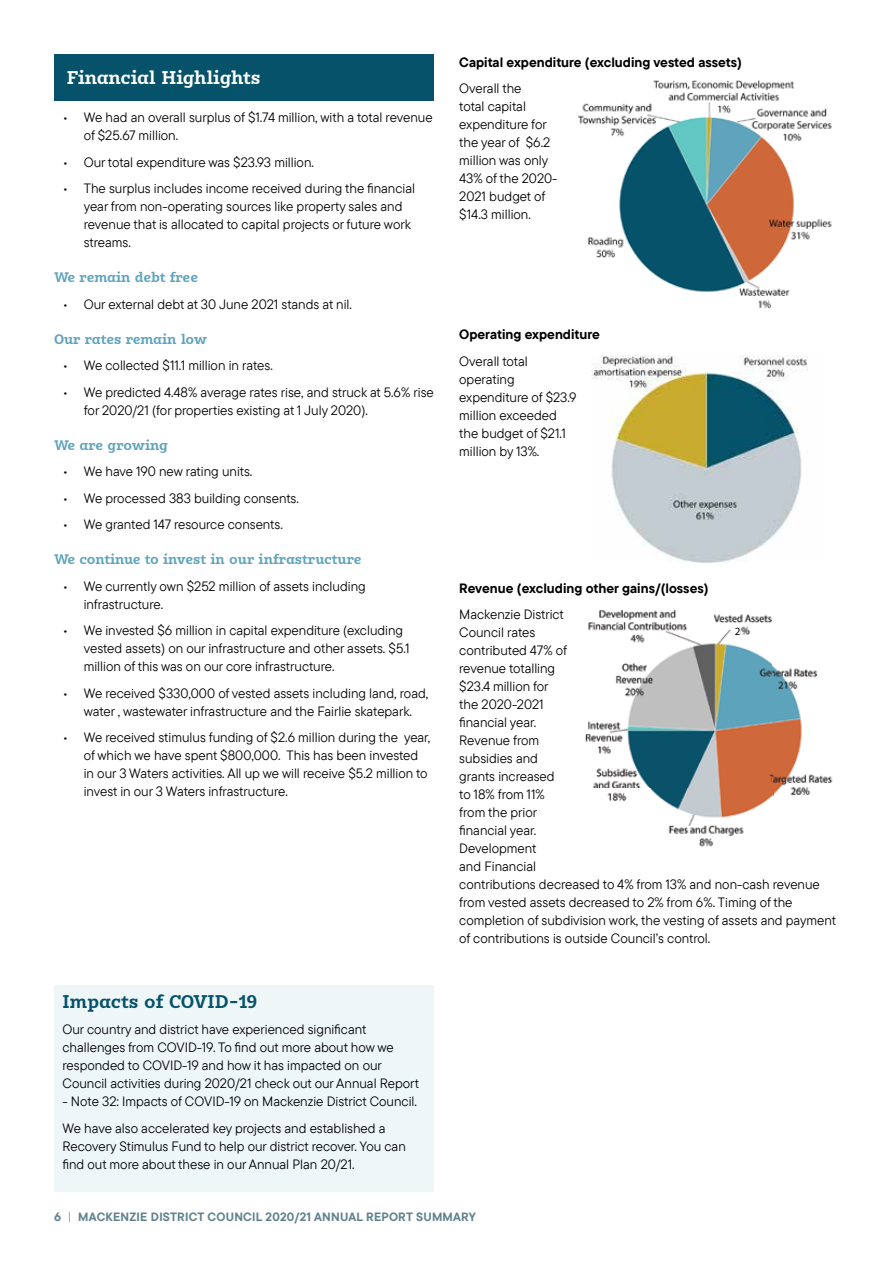
<style>
.page{position:relative;width:893px;height:1263px;background:#fff}
.page>*{position:absolute;margin:0;border:0;box-sizing:border-box;transform-origin:0 0}
.t1{font:700 18px "Karbid Slab Pro";letter-spacing:-.01em;color:#fff}
.t2{font:700 18px "Karbid Slab Pro";color:#05526a}
.t3{font:13.5px/18px "TT Commons Pro";color:#000}
.t4{font:700 13.5px "TT Commons Pro";color:#000}
.t5{font:700 13.5px "Karbid Slab Pro";color:#5fa3bc}
.t6{font:700 12px "TT Commons Pro";letter-spacing:.02em;color:#60818e}
.t7{font:11.1px "Myriad Pro";color:#000}
.s1{font-weight:400}
</style>
<div class="page">
<div style="left:54px;top:54px;width:380px;height:47px;background:#05526a"></div>
<img style="left:585px;top:609px;width:248px;height:238px">
<hr style="left:736px;top:626px;width:4px;height:10px;background:#fff">
<img style="left:578px;top:80px;width:254px;height:229px">
<img style="left:591px;top:355px;width:217px;height:207px">
<div style="left:54px;top:985px;width:380px;height:207px;background:#eff6f8"></div>
<h1 class="t1" style="left:67px;top:66px;width:195px">Financial Highlights</h1>
<p class="t3" style="left:84px;top:109px;width:350px;text-indent:-21px">• We had an overall surplus of $1.74 million, with a total revenue of $25.67 million.</p>
<p class="t3" style="left:63px;top:153px;width:253px">• Our total expenditure was $23.93 million.</p>
<p class="t3" style="left:84px;top:180px;width:333px;text-indent:-21px">• The surplus includes income received during the financial year from non-operating sources like property sales and revenue that is allocated to capital projects or future work streams.</p>
<p class="t5" style="left:54px;top:268px;width:146px">We remain debt free</p>
<p class="t3" style="left:63px;top:295px;width:291px">• Our external debt at 30 June 2021 stands at nil.</p>
<p class="t5" style="left:54px;top:330px;width:155px">Our rates remain low</p>
<p class="t3" style="left:63px;top:357px;width:212px">• We collected $11.1 million in rates.</p>
<p class="t3" style="left:84px;top:383px;width:351px;text-indent:-21px">• We predicted 4.48% average rates rise, and struck at 5.6% rise for 2020/21 (for properties existing at 1 July 2020).</p>
<p class="t5" style="left:54px;top:436px;width:115px">We are growing</p>
<p class="t3" style="left:63px;top:463px;width:191px">• We have 190 new rating units.</p>
<p class="t3" style="left:63px;top:489px;width:238px">• We processed 383 building consents.</p>
<p class="t3" style="left:63px;top:516px;width:222px">• We granted 147 resource consents.</p>
<p class="t5" style="left:54px;top:550px;width:309px">We continue to invest in our infrastructure</p>
<p class="t3" style="left:84px;top:577px;width:283px;text-indent:-21px">• We currently own $252 million of assets including infrastructure.</p>
<p class="t3" style="left:84px;top:622px;width:327px;text-indent:-21px">• We invested $6 million in capital expenditure (excluding vested assets) on our infrastructure and other assets. $5.1 million of this was on our core infrastructure.</p>
<p class="t3" style="left:63px;top:684px;width:367px;text-align:center">• We received $330,000 of vested assets including land, road, water , wastewater infrastructure and the Fairlie skatepark.</p>
<p class="t3" style="left:84px;top:729px;width:348px;text-indent:-21px">• We received stimulus funding of $2.6 million during the year, of which we have spent $800,000. This has been invested in our 3 Waters activities. All up we will receive $5.2 million to invest in our 3 Waters infrastructure.</p>
<h1 class="t2" style="left:63px;top:989px;width:197px">Impacts of COVID-19</h1>
<p class="t3" style="left:63px;top:1021px;width:358px">Our country and district have experienced significant challenges from COVID-19. To find out more about how we responded to COVID-19 and how it has impacted on our Council activities during 2020/21 check out our Annual Report</p>
<p class="t3" style="left:63px;top:1088px;width:356px;line-height:26.5px">- Note 32: Impacts of COVID-19 on Mackenzie District Council.<br>We have also accelerated key projects and established a</p>
<p class="t3" style="left:63px;top:1137px;width:345px">Recovery Stimulus Fund to help our district recover. You can find out more about these in our Annual Plan 20/21.</p>
<p class="t4" style="left:459px;top:52px;width:284px">Capital expenditure (excluding vested assets)</p>
<p class="t3" style="left:459px;top:79px;width:100px">Overall the<br>total capital expenditure for the year of $6.2 million was only<br>43% of the 2020-<br>2021 budget of $14.3 million.</p>
<p class="t4" style="left:459px;top:324px;width:142px">Operating expenditure</p>
<p class="t3" style="left:459px;top:352px;width:119px">Overall total operating expenditure of $23.9 million exceeded the budget of $21.1 million by 13%.</p>
<p class="t4" style="left:459px;top:578px;width:251px">Revenue (excluding other gains/(losses)</p>
<p class="t3" style="left:459px;top:605px;width:378px">Mackenzie District<br>Council rates<br>contributed 47% of<br>revenue totalling<br>$23.4 million for<br>the 2020-2021<br>financial year.<br>Revenue from<br>subsidies and<br>grants increased<br>to 18% from 11%<br>from the prior<br>financial year.<br>Development<br>and Financial<br>contributions decreased to 4% from 13% and non-cash revenue from vested assets decreased to 2% from 6%. Timing of the completion of subdivision work, the vesting of assets and payment of contributions is outside Council’s control.</p>
<p class="t7" style="left:735px;top:624px;width:7px">2</p>
<p class="t6" style="left:54px;top:1208px;width:423px">6 <span class="s1">|</span> MACKENZIE DISTRICT COUNCIL 2020/21 ANNUAL REPORT SUMMARY</p>
</div>
